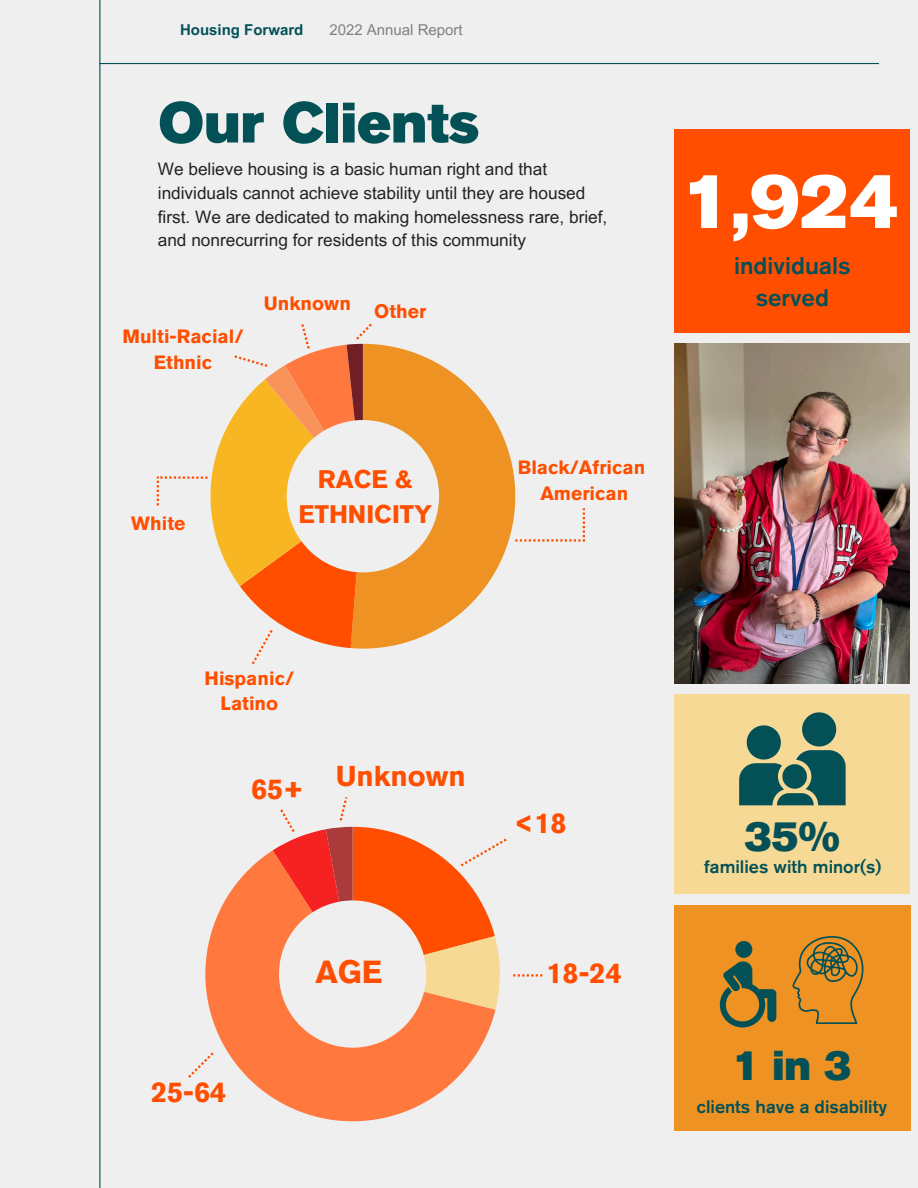
<style>
.page{position:relative;width:918px;height:1188px;background:#efefef}
.page>*{position:absolute;margin:0;border:0;box-sizing:border-box;transform-origin:0 0}
.t1{font:76.65px "Akzidenz Grotesk Pro Super";color:#fff}
.t2{font:56.4px "Akzidenz Grotesk Pro Super";color:#035157}
.t3{font:41.55px "Akzidenz Grotesk Pro Super";letter-spacing:.155em;color:#035157}
.t4{font:700 31.8px "Akzidenz Grotesk Pro";color:#ff4e00}
.t5{font:700 28.65px "Akzidenz Grotesk Pro";color:#ff4e00}
.t6{font:700 25.35px/34.7px "Akzidenz Grotesk Pro";color:#ff4e00;text-align:center}
.t7{font:500 24px/32.7px "Akzidenz Grotesk Pro";color:#035157;text-align:center}
.t8{font:700 19.2px "Akzidenz Grotesk Pro";color:#ff4e00}
.t9{font:500 18px "Akzidenz Grotesk Pro";color:#035157}
.t10{font:17.25px/23.7px "Arial MT Pro";color:#222}
.t11{font:15px "Arial MT Pro";color:#808080}
.t12{font:700 15px "Arial MT Pro";color:#035157}
</style>
<div class="page">
<div style="left:675px;top:905px;width:236px;height:226px;background:#ee9323"></div>
<div style="left:675px;top:694px;width:235px;height:199px;background:#f6d995"></div>
<div style="left:675px;top:130px;width:235px;height:203px;background:#ff4e00"></div>
<hr style="left:99px;top:0;width:1px;height:1188px;background:#035157">
<hr style="left:99px;top:63px;width:780px;height:1px;background:#035157">
<img style="left:675px;top:343px;width:235px;height:341px">
<svg style="left:739px;top:712px;width:107px;height:93px"></svg>
<svg style="left:205px;top:850px;width:290px;height:271px;fill:#ff793e"></svg>
<svg style="left:720px;top:941px;width:56px;height:86px"></svg>
<svg style="left:793px;top:936px;width:71px;height:88px"></svg>
<svg style="left:513px;top:974px;width:29px;height:3px"></svg>
<svg style="left:188px;top:1052px;width:26px;height:26px"></svg>
<svg style="left:273px;top:797px;width:234px;height:213px"></svg>
<svg style="left:372px;top:344px;width:143px;height:305px;fill:#ee9323"></svg>
<svg style="left:515px;top:508px;width:70px;height:34px"></svg>
<svg style="left:157px;top:324px;width:215px;height:340px"></svg>
<h1 class="t12" style="left:180px;top:24px;width:125px">Housing Forward</h1>
<p class="t11" style="left:329px;top:24px;width:135px">2022 Annual Report</p>
<p class="t2" style="left:158px;top:100px;width:323px">Our Clients</p>
<h2 class="t10" style="left:158px;top:160px;width:451px">We believe housing is a basic human right and that individuals cannot achieve stability until they are housed first. We are dedicated to making homelessness rare, brief, and nonrecurring for residents of this community</h2>
<p class="t8" style="left:122px;top:328px;width:123px">Multi-Racial/</p>
<h3 class="t8" style="left:154px;top:354px;width:60px">Ethnic</h3>
<p class="t8" style="left:264px;top:296px;width:89px">Unknown</p>
<h3 class="t8" style="left:374px;top:304px;width:54px">Other</h3>
<p class="t8" style="left:131px;top:516px;width:56px">White</p>
<p class="t6" style="left:298px;top:464px;width:135px">RACE &amp;<br>ETHNICITY</p>
<h5 class="t8" style="left:518px;top:460px;width:129px">Black/African</h5>
<h5 class="t8" style="left:540px;top:486px;width:89px">American</h5>
<p class="t1" style="left:681px;top:170px;width:219px">1,924</p>
<p class="t7" style="left:734px;top:251px;width:118px">individuals served</p>
<h5 class="t8" style="left:205px;top:670px;width:91px">Hispanic/</h5>
<h4 class="t8" style="left:221px;top:696px;width:59px">Latino</h4>
<p class="t5" style="left:251px;top:777px;width:55px">65+</p>
<p class="t5" style="left:336px;top:765px;width:132px">Unknown</p>
<p class="t5" style="left:151px;top:1080px;width:77px">25-64</p>
<p class="t4" style="left:315px;top:959px;width:68px">AGE</p>
<h6 class="t5" style="left:514px;top:811px;width:55px">&lt;18</h6>
<p class="t5" style="left:547px;top:962px;width:77px">18-24</p>
<p class="t3" style="left:745px;top:820px;width:97px">35%</p>
<p class="t9" style="left:704px;top:860px;width:179px">families with minor(s)</p>
<p class="t3" style="left:733px;top:1049px;width:120px">1in3</p>
<p class="t9" style="left:697px;top:1100px;width:192px">clients have a disability</p>
</div>
